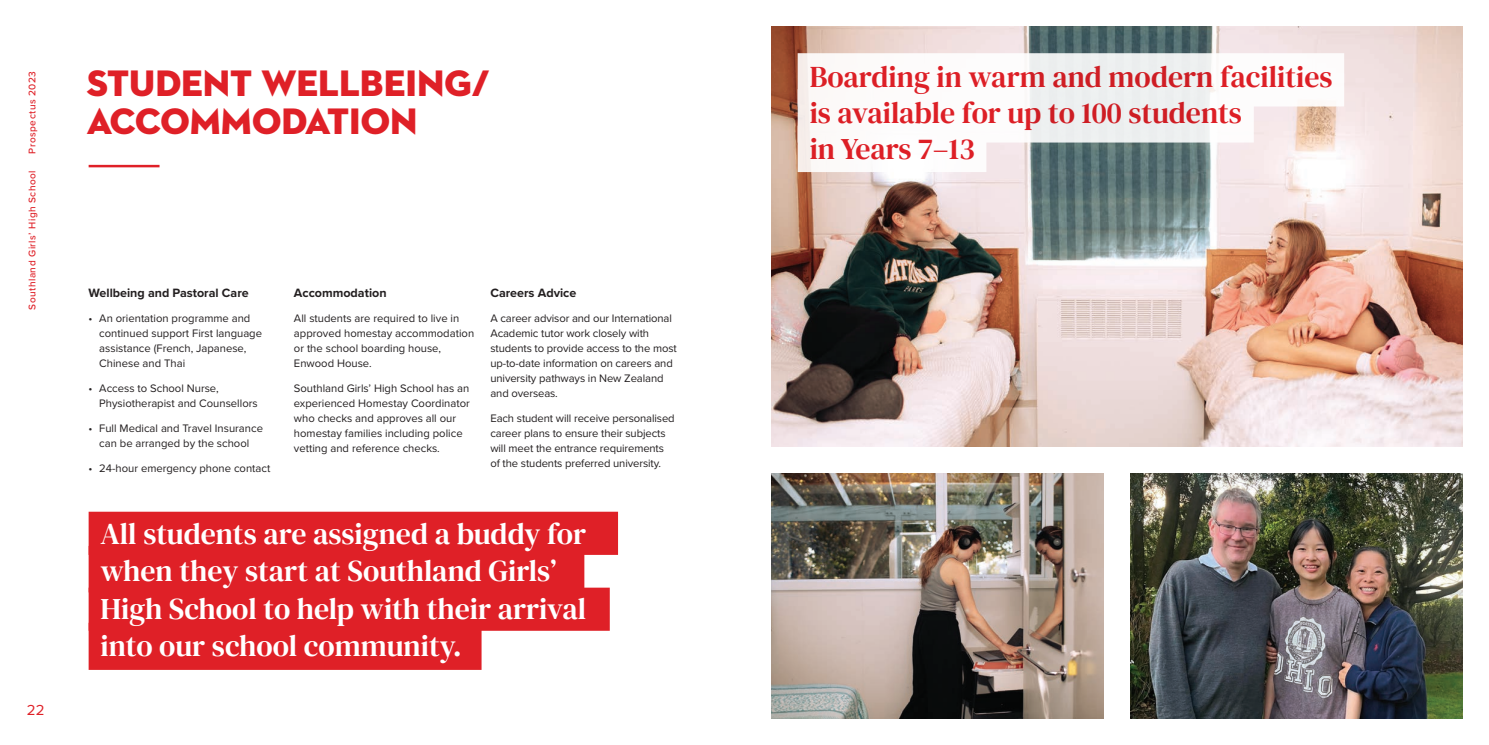
<style>
.page{position:relative;width:1489px;height:745px;background:#fff}
.page>*{position:absolute;margin:0;border:0;box-sizing:border-box;transform-origin:0 0}
.t1{font:37.5px/37.5px "Neutraface 2 Display Titling";color:#df2027}
.t2{font:30px/37.5px "DM Serif Text";color:#fff}
.t3{font:30px/36px "DM Serif Text";color:#df2027}
.t4{font:15px "Proxima Nova";color:#df2027}
.t5{font:700 12.5px "Proxima Nova";color:#231f20}
.t6{font:11.25px/15px "Proxima Nova";color:#231f20}
.t7{font:500 10px "Proxima Nova";letter-spacing:.05em;color:#df2027}
</style>
<div class="page">
<hr style="left:89px;top:165px;width:70px;height:2px;background:#df2027">
<img style="left:771px;top:27px;width:691px;height:419px">
<img style="left:771px;top:473px;width:332px;height:245px">
<img style="left:1130px;top:473px;width:332px;height:245px">
<svg style="left:796px;top:52px;width:549px;height:121px"></svg>
<svg style="left:88px;top:511px;width:531px;height:159px;background:#e1333a"></svg>
<p class="t7" style="left:25px;top:153px;width:84px;rotate:-90deg">Prospectus 2023</p>
<p class="t7" style="left:25px;top:309px;width:141px;rotate:-90deg">Southland Girls’ High School</p>
<h3 class="t4" style="left:26px;top:697px;width:20px">22</h3>
<h1 class="t1" style="left:87px;top:65px;width:404px">STUDENT WELLBEING/<br>ACCOMMODATION</h1>
<h2 class="t3" style="left:809px;top:59px;width:524px">Boarding in warm and modern facilities is available for up to 100 students<br>in Years 7–13</h2>
<p class="t5" style="left:89px;top:283px;width:162px">Wellbeing and Pastoral Care</p>
<p class="t6" style="left:99px;top:310px;width:164px;text-indent:-11px">• An orientation programme and continued support First language assistance (French, Japanese,<br>Chinese and Thai</p>
<p class="t6" style="left:99px;top:380px;width:160px;text-indent:-11px">• Access to School Nurse,<br>Physiotherapist and Counsellors</p>
<p class="t6" style="left:89px;top:420px;width:176px;text-align:center">• Full Medical and Travel Insurance can be arranged by the school</p>
<p class="t6" style="left:89px;top:460px;width:183px">• 24-hour emergency phone contact</p>
<p class="t5" style="left:294px;top:283px;width:94px">Accommodation</p>
<p class="t6" style="left:294px;top:310px;width:182px">All students are required to live in approved homestay accommodation or the school boarding house,<br>Enwood House.</p>
<p class="t6" style="left:294px;top:380px;width:177px">Southland Girls’ High School has an experienced Homestay Coordinator who checks and approves all our homestay families including police vetting and reference checks.</p>
<p class="t5" style="left:490px;top:283px;width:87px">Careers Advice</p>
<p class="t6" style="left:490px;top:310px;width:188px">A career advisor and our International Academic tutor work closely with students to provide access to the most up-to-date information on careers and university pathways in New Zealand and overseas.</p>
<p class="t6" style="left:490px;top:410px;width:186px">Each student will receive personalised career plans to ensure their subjects will meet the entrance requirements of the students preferred university.</p>
<h2 class="t2" style="left:100px;top:514px;width:487px">All students are assigned a buddy for when they start at Southland Girls’ High School to help with their arrival into our school community.</h2>
</div>
